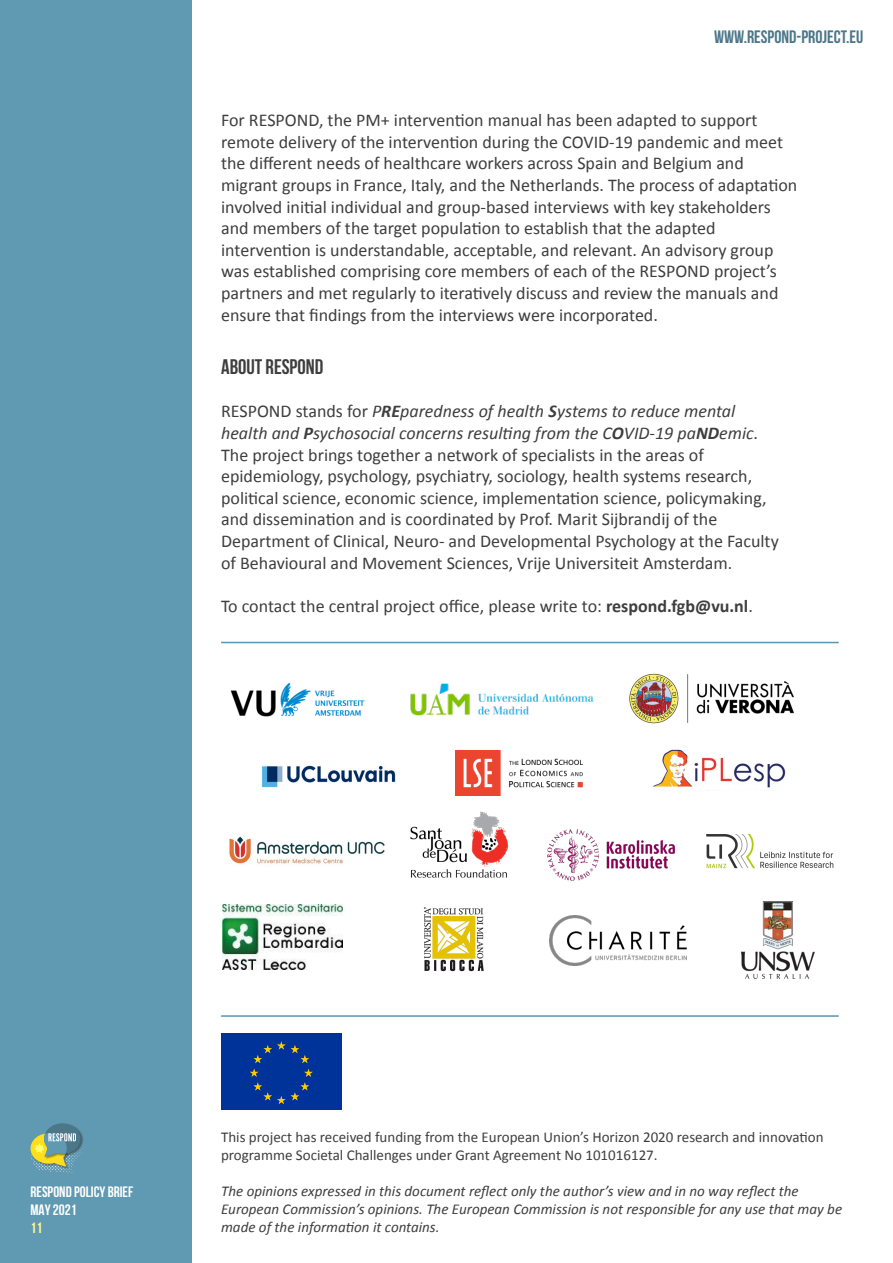
<style>
.page{position:relative;width:893px;height:1263px;background:#fff}
.page>*{position:absolute;margin:0;border:0;box-sizing:border-box;transform-origin:0 0}
.t1{font:700 21px "Bebas Neue";color:#3e3e3f}
.t2{font:18px/21.6px "Calibri";color:#3e3e3f}
.t3{font:18px "Bebas Neue";color:#4c7789}
.t4{font:italic 15px/18px "Calibri";color:#3e3e3f}
.t5{font:15px/18px "Calibri";color:#3e3e3f}
.t6{font:700 15px/18px "Bebas Neue";color:#fff}
.t7{font:700 15px "Bebas Neue";color:#fff690}
.s1{font-style:italic}
.s2{font-weight:700;font-style:italic}
.s3{font-weight:700}
</style>
<div class="page">
<div style="left:0;top:0;width:191px;height:1263px;background:#5f99b2"></div>
<svg style="left:30px;top:1123px;width:53px;height:50px"></svg>
<div style="left:221px;top:1033px;width:121px;height:76px;background:#039"></div>
<svg style="left:253px;top:1041px;width:56px;height:22px"></svg>
<svg style="left:250px;top:1069px;width:63px;height:35px"></svg>
<hr style="left:221px;top:642px;width:618px;height:1px;background:#5697ad">
<hr style="left:221px;top:1015px;width:618px;height:2px;background:#5697ad">
<img style="left:230px;top:683px;width:135px;height:34px">
<img style="left:261px;top:765px;width:135px;height:23px">
<img style="left:410px;top:683px;width:184px;height:33px">
<img style="left:456px;top:750px;width:127px;height:45px">
<img style="left:547px;top:829px;width:127px;height:52px">
<img style="left:229px;top:836px;width:156px;height:28px">
<img style="left:707px;top:834px;width:126px;height:35px">
<img style="left:410px;top:811px;width:99px;height:67px">
<img style="left:629px;top:673px;width:165px;height:51px">
<img style="left:653px;top:749px;width:133px;height:42px">
<img style="left:222px;top:904px;width:121px;height:65px">
<img style="left:424px;top:907px;width:60px;height:65px">
<img style="left:550px;top:915px;width:137px;height:50px">
<img style="left:741px;top:902px;width:73px;height:76px">
<p class="t3" style="left:714px;top:27px;width:151px">WWW.RESPOND-PROJECT.EU</p>
<p class="t2" style="left:221px;top:109px;width:578px">For RESPOND, the PM+ intervention manual has been adapted to support remote delivery of the intervention during the COVID-19 pandemic and meet the different needs of healthcare workers across Spain and Belgium and migrant groups in France, Italy, and the Netherlands. The process of adaptation involved initial individual and group-based interviews with key stakeholders and members of the target population to establish that the adapted intervention is understandable, acceptable, and relevant. An advisory group was established comprising core members of each of the RESPOND project’s partners and met regularly to iteratively discuss and review the manuals and ensure that findings from the interviews were incorporated.</p>
<p class="t1" style="left:221px;top:355px;width:104px">About RESPOND</p>
<p class="t2" style="left:221px;top:400px;width:559px">RESPOND stands for <span class="s1">P</span><span class="s2">RE</span><span class="s1">paredness of health</span> <span class="s2">S</span><span class="s1">ystems to reduce mental health and</span> <span class="s2">P</span><span class="s1">sychosocial concerns resulting from the C</span><span class="s2">O</span><span class="s1">VID-19 pa</span><span class="s2">ND</span><span class="s1">emic</span>.<br>The project brings together a network of specialists in the areas of epidemiology, psychology, psychiatry, sociology, health systems research, political science, economic science, implementation science, policymaking, and dissemination and is coordinated by Prof. Marit Sijbrandij of the Department of Clinical, Neuro- and Developmental Psychology at the Faculty of Behavioural and Movement Sciences, Vrije Universiteit Amsterdam.</p>
<p class="t2" style="left:221px;top:594px;width:533px">To contact the central project office, please write to: <span class="s3">respond.fgb@vu.nl</span>.</p>
<p class="t6" style="left:30px;top:1183px;width:104px">RESPOND POLICY BRIEF<br>MAY 2021</p>
<p class="t7" style="left:30px;top:1220px;width:13px">11</p>
<p class="t5" style="left:221px;top:1127px;width:604px">This project has received funding from the European Union’s Horizon 2020 research and innovation programme Societal Challenges under Grant Agreement No 101016127.</p>
<p class="t4" style="left:221px;top:1181px;width:623px">The opinions expressed in this document reflect only the author’s view and in no way reflect the<br>European Commission’s opinions. The European Commission is not responsible for any use that may be made of the information it contains.</p>
</div>
